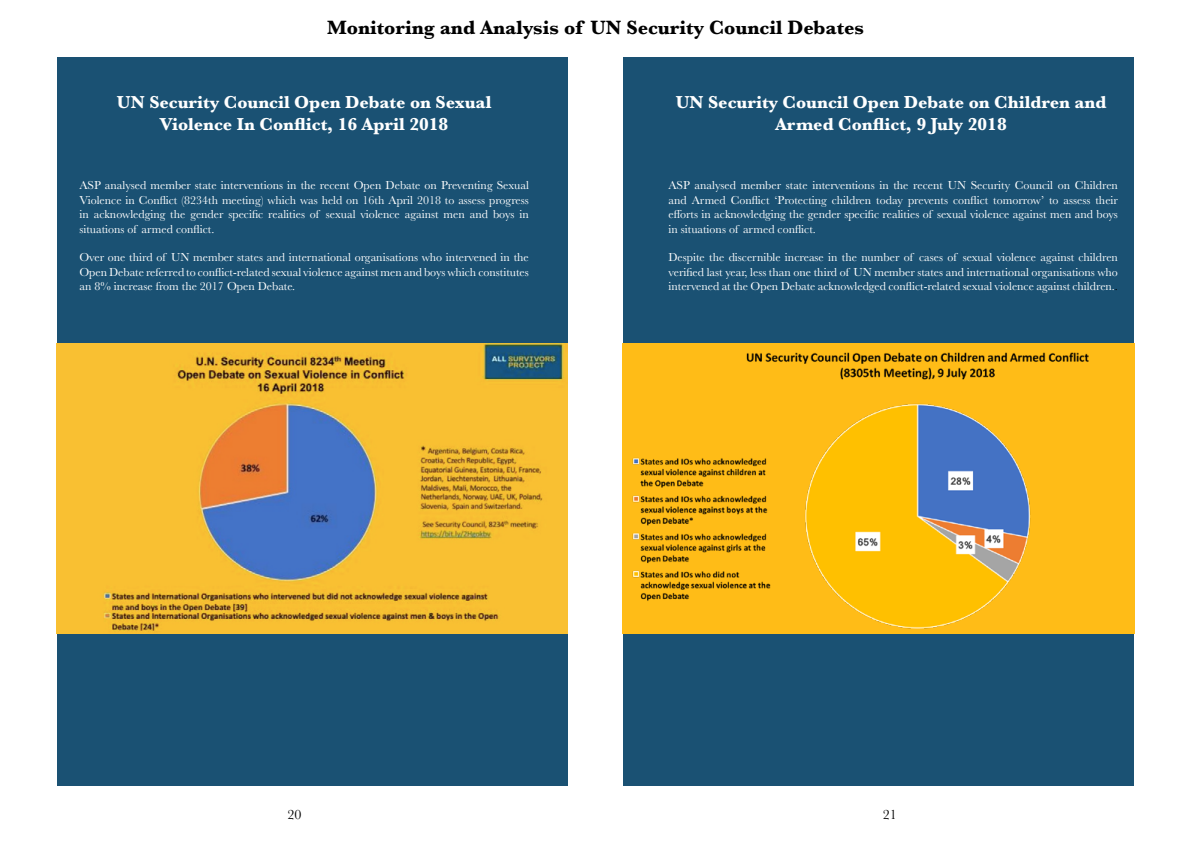
<style>
.page{position:relative;width:1191px;height:842px;background:#fff}
.page>*{position:absolute;margin:0;border:0;box-sizing:border-box;transform-origin:0 0}
.t1{font:700 20px "Baskerville";color:#000}
.t2{font:700 18px/21.6px "Baskerville";color:#fff;text-align:center}
.t3{font:14px "Baskerville";color:#000}
.t4{font:12px/14.4px "Baskerville";color:#fff;text-align:justify}
.s1{color:#000}
</style>
<div class="page">
<div style="left:623px;top:57px;width:511px;height:728px;background:#1a5173"></div>
<div style="left:57px;top:57px;width:510px;height:728px;background:#1a5173"></div>
<img style="left:622px;top:343px;width:512px;height:290px">
<img style="left:57px;top:343px;width:510px;height:290px">
<h1 class="t1" style="left:327px;top:13px;width:538px">Monitoring and Analysis of UN Security Council Debates</h1>
<h2 class="t2" style="left:117px;top:92px;width:376px">UN Security Council Open Debate on Sexual<br>Violence In Conflict, 16 April 2018</h2>
<p class="t4" style="left:79px;top:178px;width:451px">ASP analysed member state interventions in the recent Open Debate on Preventing Sexual Violence in Conflict (8234th meeting) which was held on 16th April 2018 to assess progress in acknowledging the gender specific realities of sexual violence against men and boys in situations of armed conflict.</p>
<p class="t4" style="left:79px;top:250px;width:451px">Over one third of UN member states and international organisations who intervened in the Open Debate referred to conflict-related sexual violence against men and boys which constitutes an 8% increase from the 2017 Open Debate.</p>
<h2 class="t2" style="left:675px;top:92px;width:432px">UN Security Council Open Debate on Children and<br>Armed Conflict, 9 July 2018</h2>
<p class="t4" style="left:668px;top:178px;width:451px">ASP analysed member state interventions in the recent UN Security Council on Children and Armed Conflict ‘Protecting children today prevents conflict tomorrow’ to assess their efforts in acknowledging the gender specific realities of sexual violence against men and boys in situations of armed conflict.</p>
<p class="t4" style="left:668px;top:250px;width:451px">Despite the discernible increase in the number of cases of sexual violence against children verified last year, less than one third of UN member states and international organisations who intervened at the Open Debate acknowledged conflict-related sexual violence against children.<span class="s1">.</span></p>
<p class="t3" style="left:287px;top:805px;width:15px">20</p>
<p class="t3" style="left:883px;top:805px;width:15px">21</p>
</div>
